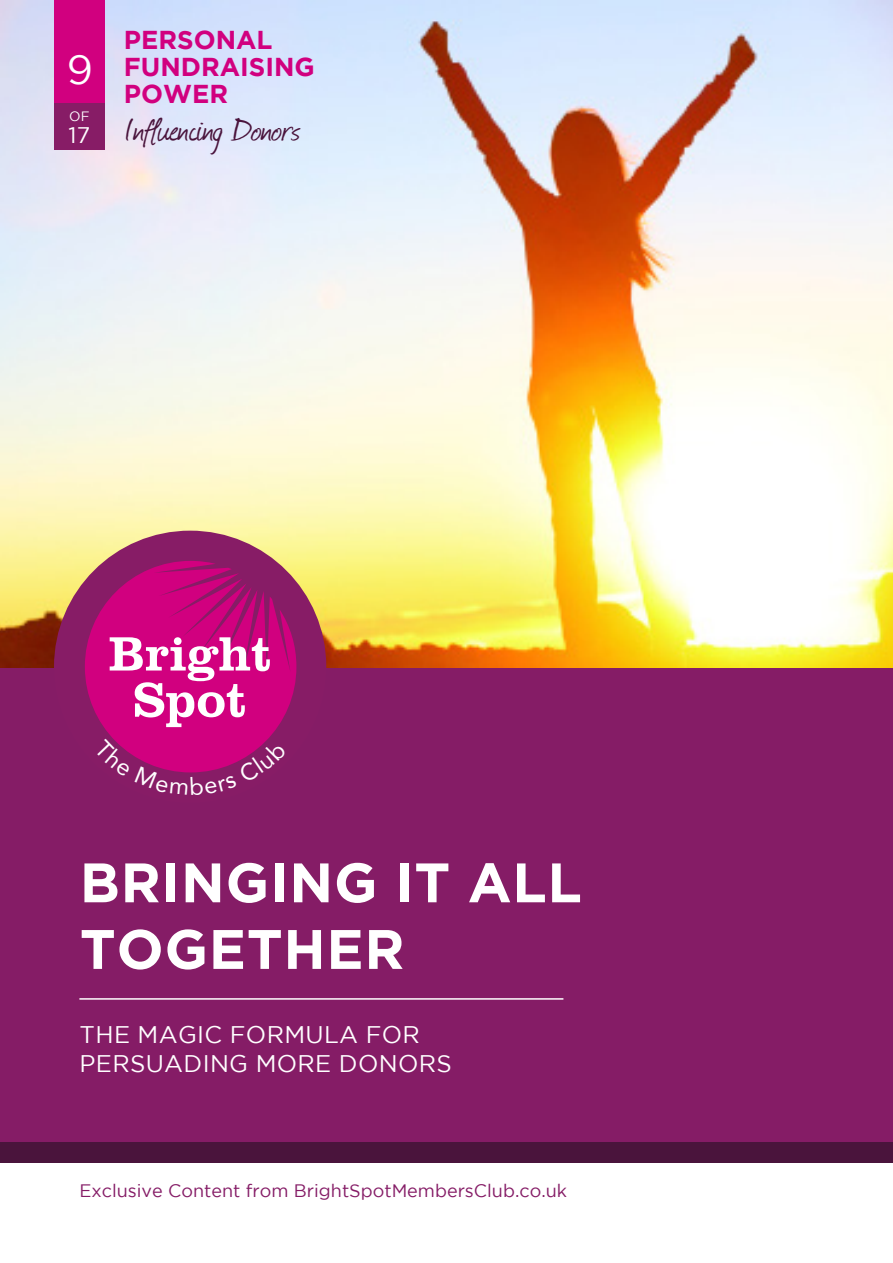
<style>
.page{position:relative;width:893px;height:1263px;background:#fff}
.page>*{position:absolute;margin:0;border:0;box-sizing:border-box;transform-origin:0 0}
.t1{font:700 55.5px/66.6px "Gotham";letter-spacing:.015em;color:#fff}
.t2{font:40.5px "Journal";color:#4a143c}
.t3{font:40.5px "Gotham";color:#fff}
.t4{font:700 25.8px/27px "Gotham";color:#d1007f}
.t5{font:24px/28.8px "Gotham";letter-spacing:.015em;color:#fff}
.t6{font:22.5px "Gotham";color:#fff}
.t7{font:18px "Gotham";color:#851c66}
.t8{font:13.5px "Gotham";color:#fff}
</style>
<div class="page">
<div style="left:0;top:667px;width:893px;height:474px;background:#851c66"></div>
<div style="left:0;top:1141px;width:893px;height:21px;background:#4a143c"></div>
<img style="left:0;top:0;width:893px;height:667px">
<div style="left:54px;top:531px;width:272px;height:272px;background:#871c66;border-radius:50%"></div>
<div style="left:54px;top:0;width:51px;height:122px;background:#d1007f"></div>
<div style="left:54px;top:103px;width:51px;height:47px;background:#871c66"></div>
<hr style="left:79px;top:998px;width:484px;height:2px;background:#fff">
<svg style="left:85px;top:561px;width:211px;height:212px"></svg>
<h2 class="t3" style="left:67px;top:47px;width:28px">9</h2>
<p class="t8" style="left:69px;top:109px;width:22px">OF</p>
<p class="t6" style="left:69px;top:123px;width:23px">17</p>
<h3 class="t4" style="left:124px;top:25px;width:192px">PERSONAL<br>FUNDRAISING<br>POWER</h3>
<h2 class="t2" style="left:124px;top:101px;width:179px">Influencing Donors</h2>
<h1 class="t1" style="left:80px;top:848px;width:503px">BRINGING IT ALL<br>TOGETHER</h1>
<h3 class="t5" style="left:80px;top:1020px;width:374px">THE MAGIC FORMULA FOR<br>PERSUADING MORE DONORS</h3>
<p class="t7" style="left:79px;top:1180px;width:489px">Exclusive Content from BrightSpotMembersClub.co.uk</p>
</div>
